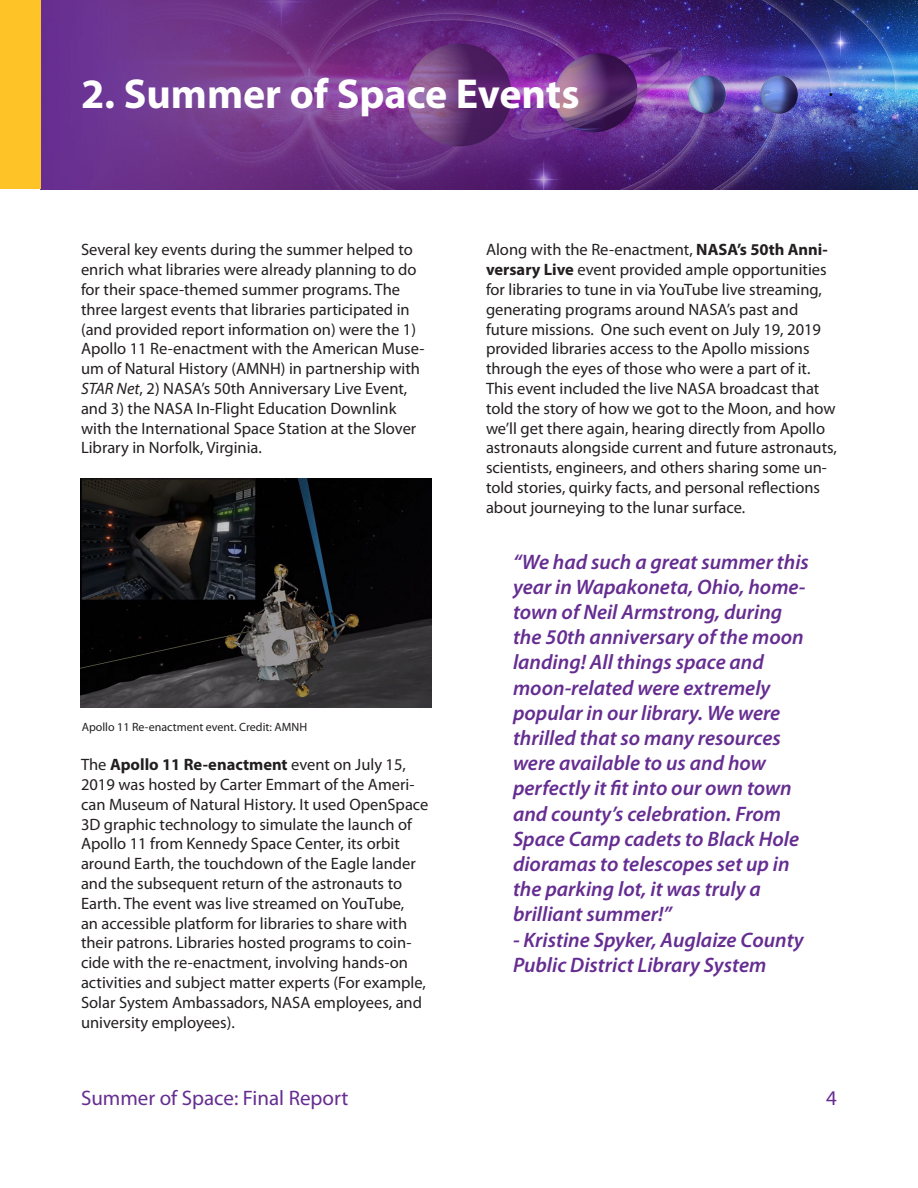
<style>
.page{position:relative;width:918px;height:1188px;background:#fff}
.page>*{position:absolute;margin:0;border:0;box-sizing:border-box;transform-origin:0 0}
.Section_Headers{font:700 42px "Myriad Pro";color:#fff}
.t1{font:italic 600 21px/25.2px "Myriad Pro";color:#652d91}
.t2{font:21px "Myriad Pro";color:#652d91}
.Paragraph{font:16.5px/19.8px "Myriad Pro";color:#231f20}
.t3{font:12px "Myriad Pro";color:#231f20}
.s1{font-style:italic}
.s2{font-weight:700}
</style>
<div class="page">
<img style="left:40px;top:0;width:878px;height:189px">
<div style="left:0;top:0;width:40px;height:189px;background:#fec427"></div>
<img style="left:81px;top:478px;width:351px;height:230px">
<h2 class="Section_Headers" style="left:81px;top:66px;width:500px">2. Summer of Space Events</h2>
<p class="Paragraph" style="left:81px;top:240px;width:345px">Several key events during the summer helped to enrich what libraries were already planning to do for their space-themed summer programs. The three largest events that libraries participated in (and provided report information on) were the 1)<br>Apollo 11 Re-enactment with the American Muse&shy;um of Natural History (AMNH) in partnership with <span class="s1">STAR Net</span>, 2) NASA’s 50th Anniversary Live Event, and 3) the NASA In-Flight Education Downlink with the International Space Station at the Slover Library in Norfolk, Virginia.</p>
<p class="t3" style="left:82px;top:720px;width:227px">Apollo 11 Re-enactment event. Credit: AMNH</p>
<p class="Paragraph" style="left:81px;top:754px;width:349px">The <span class="s2">Apollo 11 Re-enactment</span> event on July 15, 2019 was hosted by Carter Emmart of the Ameri&shy;can Museum of Natural History. It used OpenSpace 3D graphic technology to simulate the launch of Apollo 11 from Kennedy Space Center, its orbit around Earth, the touchdown of the Eagle lander and the subsequent return of the astronauts to Earth. The event was live streamed on YouTube,<br>an accessible platform for libraries to share with their patrons. Libraries hosted programs to coin&shy;cide with the re-enactment, involving hands-on activities and subject matter experts (For example, Solar System Ambassadors, NASA employees, and university employees).</p>
<p class="Paragraph" style="left:486px;top:240px;width:352px">Along with the Re-enactment, <span class="s2">NASA’s 50th Anni&shy;versary Live</span> event provided ample opportunities for libraries to tune in via YouTube live streaming, generating programs around NASA’s past and future missions. One such event on July 19, 2019 provided libraries access to the Apollo missions through the eyes of those who were a part of it.<br>This event included the live NASA broadcast that told the story of how we got to the Moon, and how we’ll get there again, hearing directly from Apollo astronauts alongside current and future astronauts, scientists, engineers, and others sharing some un&shy;told stories, quirky facts, and personal reflections about journeying to the lunar surface.</p>
<p class="t1" style="left:513px;top:548px;width:297px">“We had such a great summer this year in Wapakoneta, Ohio, home&shy;town of Neil Armstrong, during the 50th anniversary of the moon landing! All things space and moon-related were extremely popular in our library. We were thrilled that so many resources were available to us and how perfectly it fit into our own town and county’s celebration. From<br>Space Camp cadets to Black Hole dioramas to telescopes set up in the parking lot, it was truly a brilliant summer!”</p>
<p class="t1" style="left:513px;top:926px;width:292px">- Kristine Spyker, Auglaize County<br>Public District Library System</p>
<p class="t2" style="left:81px;top:1085px;width:269px">Summer of Space: Final Report</p>
<p class="t2" style="left:826px;top:1085px;width:12px">4</p>
</div>
